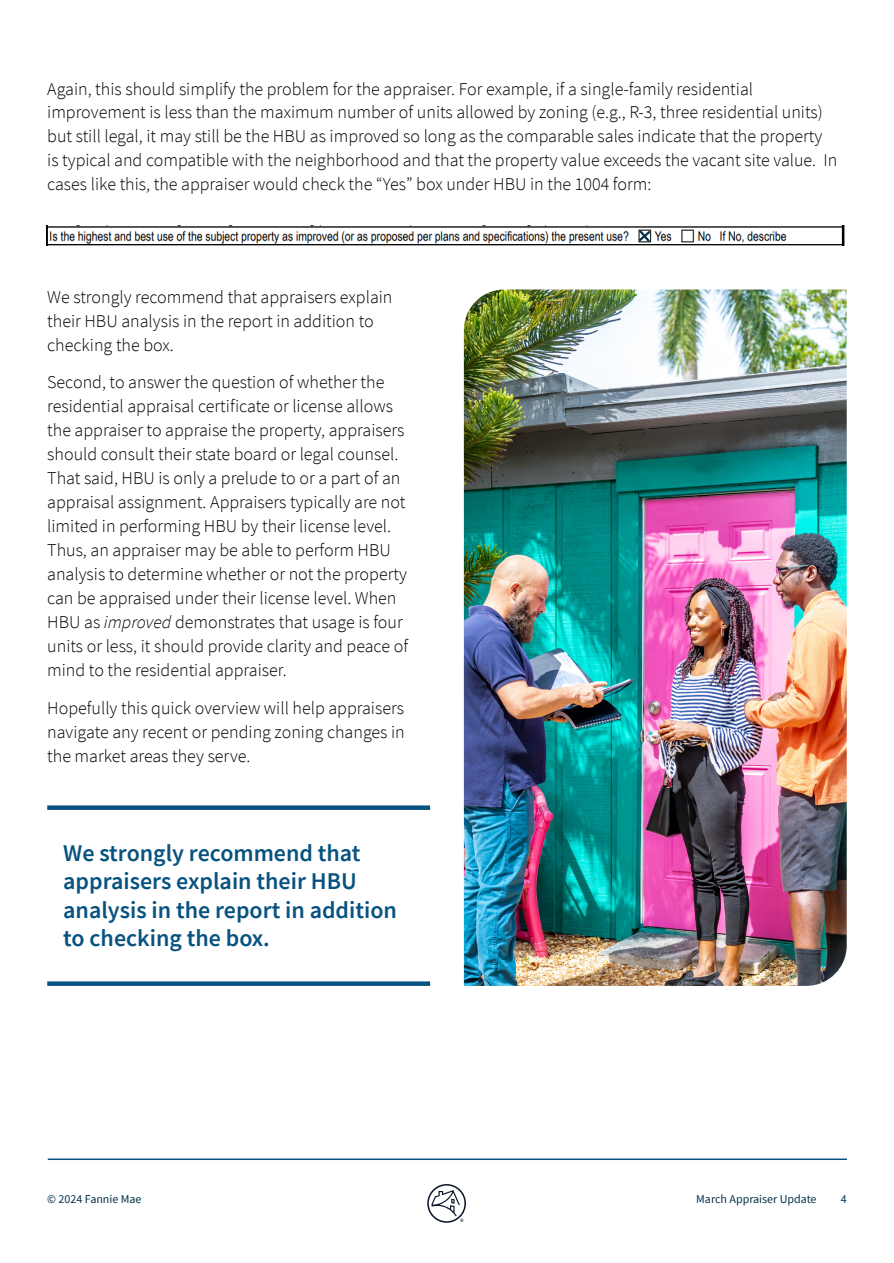
<style>
.page{position:relative;width:894px;height:1263px;background:#fff}
.page>*{position:absolute;margin:0;border:0;box-sizing:border-box;transform-origin:0 0}
.t1{font:600 24px/28.5px "Source Sans Pro";color:#085280}
.t2{font:300 18px/24px "Source Sans Pro";color:#000}
.t3{font:12px "Source Sans Pro";color:#05314d}
.s1{font-style:italic}
</style>
<div class="page">
<hr style="left:48px;top:1159px;width:799px;height:1px;background:#085280">
<svg style="left:427px;top:1184px;width:39px;height:39px"></svg>
<img style="left:464px;top:290px;width:383px;height:696px">
<div style="left:47px;top:805px;width:383px;height:5px;background:#085280"></div>
<div style="left:47px;top:981px;width:383px;height:5px;background:#085280"></div>
<img style="left:46px;top:225px;width:799px;height:21px">
<svg style="left:636px;top:228px;width:17px;height:17px"></svg>
<p class="t2" style="left:47px;top:77px;width:792px">Again, this should simplify the problem for the appraiser. For example, if a single-family residential improvement is less than the maximum number of units allowed by zoning (e.g., R-3, three residential units) but still legal, it may still be the HBU as improved so long as the comparable sales indicate that the property is typical and compatible with the neighborhood and that the property value exceeds the vacant site value. In cases like this, the appraiser would check the “Yes” box under HBU in the 1004 form:</p>
<p class="t2" style="left:47px;top:285px;width:347px">We strongly recommend that appraisers explain their HBU analysis in the report in addition to checking the box.</p>
<p class="t2" style="left:47px;top:371px;width:362px">Second, to answer the question of whether the residential appraisal certificate or license allows the appraiser to appraise the property, appraisers should consult their state board or legal counsel.<br>That said, HBU is only a prelude to or a part of an appraisal assignment. Appraisers typically are not limited in performing HBU by their license level.<br>Thus, an appraiser may be able to perform HBU analysis to determine whether or not the property can be appraised under their license level. When HBU as <span class="s1">improved</span> demonstrates that usage is four units or less, it should provide clarity and peace of mind to the residential appraiser.</p>
<p class="t2" style="left:47px;top:696px;width:359px;text-align:justify">Hopefully this quick overview will help appraisers navigate any recent or pending zoning changes in the market areas they serve.</p>
<h1 class="t1" style="left:63px;top:838px;width:335px">We strongly recommend that appraisers explain their HBU analysis in the report in addition to checking the box.</h1>
<p class="t3" style="left:47px;top:1192px;width:96px">© 2024 Fannie Mae</p>
<p class="t3" style="left:696px;top:1192px;width:122px">March Appraiser Update</p>
<p class="t3" style="left:841px;top:1192px;width:7px">4</p>
</div>
